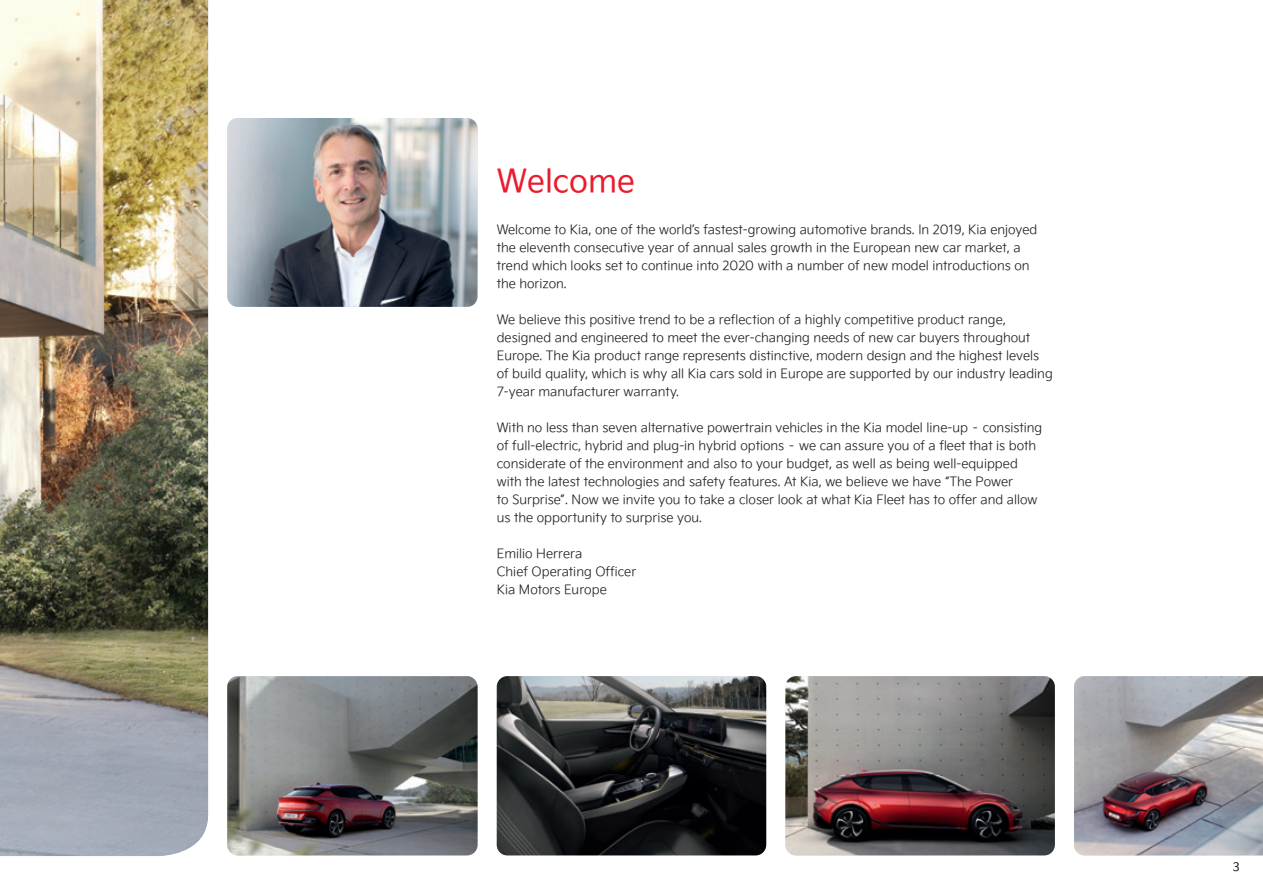
<style>
.page{position:relative;width:1263px;height:893px;background:#fff}
.page>*{position:absolute;margin:0;border:0;box-sizing:border-box;transform-origin:0 0}
.t1{font:31.5px "Kia Signature OTF Regular";color:#ea1c2e}
.t2{font:12.75px/18px "Kia Signature OTF Light";color:#231f20}
.t3{font:12px "Kia Signature OTF Regular";color:#231f20}
</style>
<div class="page">
<img style="left:0;top:0;width:208px;height:856px">
<img style="left:227px;top:118px;width:251px;height:189px">
<img style="left:227px;top:676px;width:251px;height:179px">
<img style="left:497px;top:676px;width:269px;height:179px">
<img style="left:785px;top:676px;width:270px;height:179px">
<img style="left:1074px;top:676px;width:189px;height:179px">
<h1 class="t1" style="left:497px;top:157px;width:140px">Welcome</h1>
<p class="t2" style="left:497px;top:220px;width:542px">Welcome to Kia, one of the world’s fastest-growing automotive brands. In 2019, Kia enjoyed the eleventh consecutive year of annual sales growth in the European new car market, a trend which looks set to continue into 2020 with a number of new model introductions on the horizon.</p>
<p class="t2" style="left:497px;top:310px;width:557px">We believe this positive trend to be a reflection of a highly competitive product range, designed and engineered to meet the ever-changing needs of new car buyers throughout Europe. The Kia product range represents distinctive, modern design and the highest levels of build quality, which is why all Kia cars sold in Europe are supported by our industry leading 7-year manufacturer warranty.</p>
<p class="t2" style="left:497px;top:418px;width:547px">With no less than seven alternative powertrain vehicles in the Kia model line-up – consisting of full-electric, hybrid and plug-in hybrid options – we can assure you of a fleet that is both considerate of the environment and also to your budget, as well as being well-equipped with the latest technologies and safety features. At Kia, we believe we have “The Power<br>to Surprise”. Now we invite you to take a closer look at what Kia Fleet has to offer and allow us the opportunity to surprise you.</p>
<p class="t2" style="left:497px;top:544px;width:141px">Emilio Herrera<br>Chief Operating Officer<br>Kia Motors Europe</p>
<p class="t3" style="left:1233px;top:858px;width:9px">3</p>
</div>
